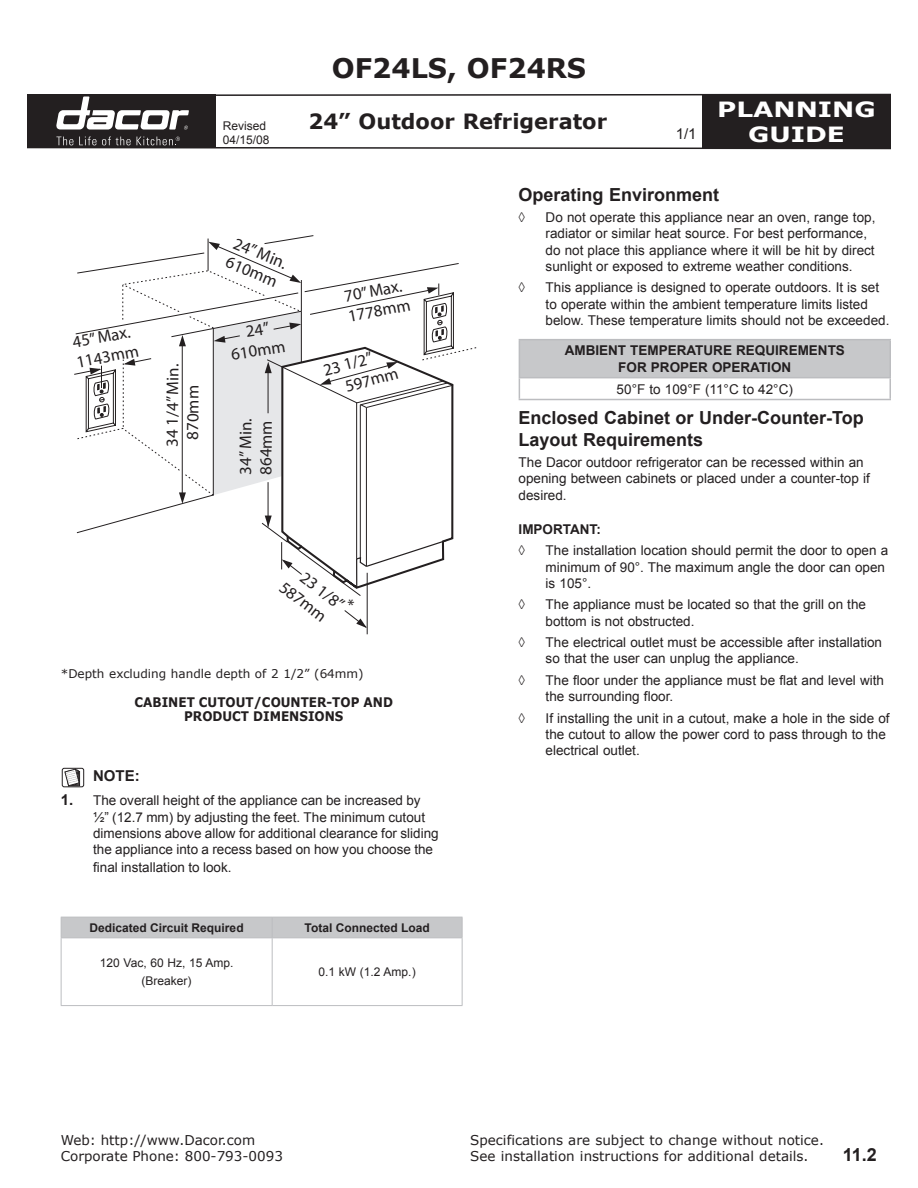
<style>
.page{position:relative;width:918px;height:1188px;background:#fff}
.page>*{position:absolute;margin:0;border:0;box-sizing:border-box;transform-origin:0 0}
.Model_Number{font:700 27px "Verdana";color:#231f20}
.Model_Description{font:700 21px "Verdana";color:#231f20}
.t1{font:700 21px "Verdana";color:#fff;scale:1.25 1}
.Body_-_Header{font:700 18px/21.6px "Arial";color:#231f20}
.t2{font:16.95px/20.4px "Myriad";color:#231f20}
.Note_Warning_Header{font:700 15px "Arial";color:#231f20}
.t3{font:15px "Arial";color:#231f20}
.Body_-_Bullet{font:13.5px/16.2px "Arial";color:#231f20}
.Note_Warning_Numbere{font:13.5px/16.2px "Arial";color:#231f20}
.t4{font:13.5px "Verdana";color:#231f20}
.Body{font:13.5px/16.2px "Arial";color:#231f20}
.Table_-_Header2{font:700 13.5px/16.2px "Arial";color:#231f20}
.Table_-_Body_-_Cente{font:13.5px "Arial";color:#231f20}
.Warning_-_Bold{font:700 13.5px "Arial";color:#231f20}
.t5{font:700 13.2px "Verdana";color:#231f20;scale:.91 1}
.t6{font:700 12px "Arial";color:#231f20}
.dimensions_table{font:12px "Arial";color:#231f20}
.Legend{font:12px "Verdana";color:#231f20}
.Rev_Date{font:12px "Arial";color:#231f20}
.s1{font-weight:700;font-size:15px}
</style>
<div class="page">
<div style="left:27px;top:94px;width:189px;height:54px;background:#231f20"></div>
<div style="left:702px;top:94px;width:189px;height:54px;background:#231f20"></div>
<svg style="left:27px;top:137px;width:864px;height:13px"></svg>
<svg style="left:56px;top:93px;width:835px;height:37px"></svg>
<hr style="left:367px;top:573px;width:1px;height:61px;background:#231f20">
<svg style="left:344px;top:609px;width:23px;height:19px"></svg>
<svg style="left:74px;top:235px;width:403px;height:362px"></svg>
<div style="left:61px;top:917px;width:402px;height:20px;background:#c7c8ca"></div>
<hr style="left:61px;top:937px;width:211px;height:1px;background:#bcbdc0">
<hr style="left:61px;top:938px;width:1px;height:67px;background:#bcbdc0">
<hr style="left:272px;top:937px;width:191px;height:1px;background:#bcbdc0">
<hr style="left:272px;top:938px;width:1px;height:67px;background:#bcbdc0">
<hr style="left:462px;top:938px;width:1px;height:67px;background:#bcbdc0">
<hr style="left:61px;top:1005px;width:211px;height:1px;background:#bcbdc0">
<hr style="left:272px;top:1005px;width:191px;height:1px;background:#bcbdc0">
<div style="left:519px;top:340px;width:371px;height:38px;background:#c7c8ca"></div>
<hr style="left:519px;top:339px;width:372px;height:1px;background:#bcbdc0">
<hr style="left:519px;top:340px;width:1px;height:37px;background:#bcbdc0">
<hr style="left:890px;top:340px;width:1px;height:37px;background:#bcbdc0">
<hr style="left:519px;top:377px;width:372px;height:1px;background:#bcbdc0">
<svg style="left:519px;top:378px;width:1px;height:21px"></svg>
<svg style="left:890px;top:378px;width:1px;height:21px"></svg>
<hr style="left:519px;top:399px;width:372px;height:1px;background:#bcbdc0">
<div style="left:62px;top:768px;width:22px;height:19px;border:1px solid #231f20;border-radius:2px"></div>
<svg style="left:65px;top:769px;width:15px;height:17px"></svg>
<p class="Rev_Date" style="left:223px;top:118px;width:45px">Revised</p>
<p class="Rev_Date" style="left:223px;top:132px;width:48px">04/15/08</p>
<p class="Model_Number" style="left:332px;top:51px;width:256px">OF24LS, OF24RS</p>
<p class="Model_Description" style="left:308px;top:108px;width:300px">24” OUTDOOR REFRIGERATOR</p>
<p class="t3" style="left:676px;top:124px;width:22px">1/1</p>
<p class="t1" style="left:717px;top:96px;width:128px">PLANNING</p>
<p class="t1" style="left:748px;top:121px;width:79px">GUIDE</p>
<p class="t2" style="left:71px;top:333px;width:65px;rotate:-11deg">45” Max.<br>1143mm</p>
<p class="t2" style="left:162px;top:439px;width:77px;text-indent:-7px;rotate:-89deg">34 1/4” Min.<br>870mm</p>
<p class="t2" style="left:238px;top:234px;width:58px;rotate:22deg">24” Min.<br>610mm</p>
<p class="t2" style="left:227px;top:325px;width:56px;text-align:center;rotate:-9deg">24”<br>610mm</p>
<p class="t2" style="left:236px;top:474px;width:58px;rotate:-89deg">34” Min.<br>864mm</p>
<p class="t2" style="left:343px;top:287px;width:65px;rotate:-11deg">70” Max.<br>1778mm</p>
<p class="t2" style="left:321px;top:361px;width:52px;rotate:-15deg">23 1/2”</p>
<p class="t2" style="left:343px;top:378px;width:56px;rotate:-16deg">597mm</p>
<p class="t2" style="left:299px;top:561px;width:63px;text-indent:11px;rotate:37deg">23 1/8”<br>587mm</p>
<p class="t2" style="left:348px;top:596px;width:9px">*</p>
<p class="Legend" style="left:61px;top:666px;width:304px">*Depth excluding handle depth of 2 1/2” (64mm)</p>
<p class="t5" style="left:135px;top:694px;width:40px">CABINE</p>
<p class="t5" style="left:187px;top:694px;width:94px">T CUTOUT/COUN</p>
<p class="t5" style="left:301px;top:694px;width:81px">TER-TOP AND</p>
<p class="t5" style="left:184px;top:708px;width:21px">PRODUC</p>
<p class="t5" style="left:241px;top:708px;width:55px">T DIMENSIONS</p>
<p class="Note_Warning_Header" style="left:93px;top:766px;width:48px">NOTE:</p>
<p class="Note_Warning_Numbere" style="left:93px;top:793px;width:347px;text-indent:-32px"><span class="s1">1.</span> The overall height of the appliance can be increased by ½” (12.7 mm) by adjusting the feet. The minimum cutout dimensions above allow for additional clearance for sliding the appliance into a recess based on how you choose the</p>
<p class="Note_Warning_Numbere" style="left:93px;top:859px;width:140px">final installation to look.</p>
<p class="t6" style="left:90px;top:920px;width:156px">Dedicated Circuit Required</p>
<p class="t6" style="left:305px;top:920px;width:127px">Total Connected Load</p>
<p class="dimensions_table" style="left:100px;top:955px;width:135px">120 Vac, 60 Hz, 15 Amp.</p>
<p class="dimensions_table" style="left:142px;top:973px;width:52px">(Breaker)</p>
<p class="dimensions_table" style="left:319px;top:964px;width:99px">0.1 kW (1.2 Amp.)</p>
<p class="Body_-_Header" style="left:519px;top:184px;width:202px">Operating Environment</p>
<p class="Body_-_Bullet" style="left:519px;top:210px;width:8px">◊</p>
<p class="Body_-_Bullet" style="left:546px;top:210px;width:331px">Do not operate this appliance near an oven, range top, radiator or similar heat source. For best performance, do not place this appliance where it will be hit by direct sunlight or exposed to extreme weather conditions.</p>
<p class="Body_-_Bullet" style="left:519px;top:280px;width:8px">◊</p>
<p class="Body_-_Bullet" style="left:546px;top:280px;width:345px">This appliance is designed to operate outdoors. It is set to operate within the ambient temperature limits listed below. These temperature limits should not be exceeded.</p>
<p class="Table_-_Header2" style="left:565px;top:343px;width:113px">Ambient Temperat</p>
<p class="Table_-_Header2" style="left:618px;top:343px;width:228px;text-indent:85px">ure requirements for proper operat</p>
<p class="Table_-_Header2" style="left:767px;top:359px;width:26px">ion</p>
<p class="Table_-_Body_-_Cente" style="left:617px;top:380px;width:178px">50°F to 109°F (11°C to 42°C)</p>
<p class="Body_-_Header" style="left:519px;top:407px;width:347px">Enclosed Cabinet or Under-Counter-Top<br>Layout Requirements</p>
<p class="Body" style="left:519px;top:454px;width:353px">The Dacor outdoor refrigerator can be recessed within an opening between cabinets or placed under a counter-top if desired.</p>
<p class="Warning_-_Bold" style="left:519px;top:520px;width:84px">IMPORTANT:</p>
<p class="Body_-_Bullet" style="left:519px;top:543px;width:8px">◊</p>
<p class="Body_-_Bullet" style="left:546px;top:543px;width:344px">The installation location should permit the door to open a minimum of 90°. The maximum angle the door can open is 105°.</p>
<p class="Body_-_Bullet" style="left:519px;top:597px;width:8px">◊</p>
<p class="Body_-_Bullet" style="left:546px;top:597px;width:322px">The appliance must be located so that the grill on the bottom is not obstructed.</p>
<p class="Body_-_Bullet" style="left:519px;top:634px;width:8px">◊</p>
<p class="Body_-_Bullet" style="left:546px;top:634px;width:338px">The electrical outlet must be accessible after installation so that the user can unplug the appliance.</p>
<p class="Body_-_Bullet" style="left:519px;top:672px;width:8px">◊</p>
<p class="Body_-_Bullet" style="left:546px;top:672px;width:340px">The floor under the appliance must be flat and level with the surrounding floor.</p>
<p class="Body_-_Bullet" style="left:519px;top:710px;width:8px">◊</p>
<p class="Body_-_Bullet" style="left:546px;top:710px;width:346px">If installing the unit in a cutout, make a hole in the side of the cutout to allow the power cord to pass through to the electrical outlet.</p>
<p class="t4" style="left:61px;top:1131px;width:196px">Web: http://www.Dacor.com</p>
<p class="t4" style="left:61px;top:1147px;width:224px">Corporate Phone: 800-793-0093</p>
<p class="t4" style="left:470px;top:1131px;width:355px">Specifications are subject to change without notice.</p>
<p class="t4" style="left:470px;top:1147px;width:340px">See installation instructions for additional details.</p>
<p class="Body_-_Header" style="left:843px;top:1144px;width:36px">11.2</p>
</div>
